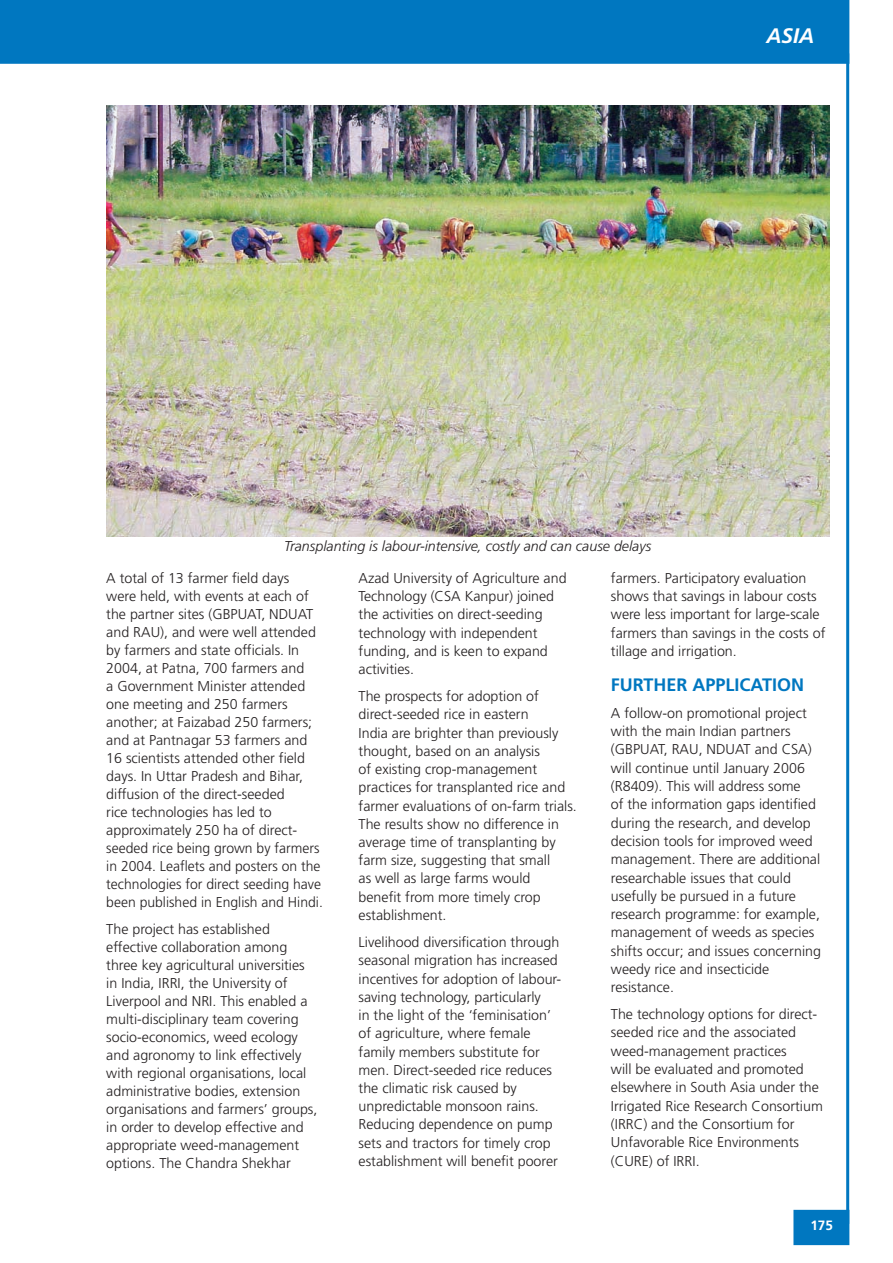
<style>
.page{position:relative;width:893px;height:1263px;background:#fff}
.page>*{position:absolute;margin:0;border:0;box-sizing:border-box;transform-origin:0 0}
.t1{font:italic 700 21px "Frutiger";color:#fff}
.NRInt-Ahead{font:700 18px "Frutiger";color:#0077c0}
.NRInt-Body{font:300 14.25px/18.3px "Frutiger";color:#231f20}
.t2{font:italic 300 14.25px "Frutiger";color:#231f20}
.t3{font:700 13.5px "Frutiger";color:#fff}
</style>
<div class="page">
<div style="left:0;top:0;width:849px;height:64px;background:#0077c0"></div>
<hr style="left:846px;top:53px;width:3px;height:1171px;background:#0077c0">
<div style="left:794px;top:1210px;width:55px;height:34px;background:#0077c0"></div>
<div style="left:793px;top:1210px;width:56px;height:35px;border:2px solid #0077c0"></div>
<img style="left:106px;top:105px;width:723px;height:431px">
<h1 class="t1" style="left:766px;top:24px;width:49px">ASIA</h1>
<p class="t2" style="left:284px;top:538px;width:368px">Transplanting is labour-intensive, costly and can cause delays</p>
<p class="NRInt-Body" style="left:106px;top:569px;width:218px">A total of 13 farmer field days<br>were held, with events at each of the partner sites (GBPUAT, NDUAT and RAU), and were well attended by farmers and state officials. In<br>2004, at Patna, 700 farmers and<br>a Government Minister attended one meeting and 250 farmers another; at Faizabad 250 farmers; and at Pantnagar 53 farmers and<br>16 scientists attended other field days. In Uttar Pradesh and Bihar, diffusion of the direct-seeded<br>rice technologies has led to approximately 250 ha of direct&shy;seeded rice being grown by farmers in 2004. Leaflets and posters on the technologies for direct seeding have been published in English and Hindi.</p>
<p class="NRInt-Body" style="left:106px;top:920px;width:213px">The project has established effective collaboration among three key agricultural universities in India, IRRI, the University of Liverpool and NRI. This enabled a multi-disciplinary team covering socio-economics, weed ecology and agronomy to link effectively with regional organisations, local administrative bodies, extension organisations and farmers’ groups, in order to develop effective and appropriate weed-management options. The Chandra Shekhar</p>
<p class="NRInt-Body" style="left:359px;top:569px;width:209px">Azad University of Agriculture and<br>Technology (CSA Kanpur) joined the activities on direct-seeding technology with independent funding, and is keen to expand activities.</p>
<p class="NRInt-Body" style="left:359px;top:687px;width:220px">The prospects for adoption of direct-seeded rice in eastern<br>India are brighter than previously thought, based on an analysis<br>of existing crop-management practices for transplanted rice and farmer evaluations of on-farm trials.<br>The results show no difference in average time of transplanting by farm size, suggesting that small<br>as well as large farms would<br>benefit from more timely crop establishment.</p>
<p class="NRInt-Body" style="left:359px;top:933px;width:204px">Livelihood diversification through seasonal migration has increased incentives for adoption of labour&shy;saving technology, particularly<br>in the light of the ‘feminisation’ of agriculture, where female family members substitute for men. Direct-seeded rice reduces the climatic risk caused by unpredictable monsoon rains.<br>Reducing dependence on pump sets and tractors for timely crop establishment will benefit poorer</p>
<p class="NRInt-Body" style="left:611px;top:569px;width:216px">farmers. Participatory evaluation shows that savings in labour costs were less important for large-scale farmers than savings in the costs of tillage and irrigation.</p>
<p class="NRInt-Ahead" style="left:611px;top:674px;width:195px">FURTHER APPLICATION</p>
<p class="NRInt-Body" style="left:611px;top:704px;width:212px">A follow-on promotional project with the main Indian partners (GBPUAT, RAU, NDUAT and CSA) will continue until January 2006 (R8409). This will address some<br>of the information gaps identified during the research, and develop decision tools for improved weed management. There are additional researchable issues that could usefully be pursued in a future research programme: for example, management of weeds as species shifts occur; and issues concerning weedy rice and insecticide resistance.</p>
<p class="NRInt-Body" style="left:611px;top:1005px;width:213px">The technology options for direct&shy;seeded rice and the associated weed-management practices<br>will be evaluated and promoted elsewhere in South Asia under the<br>Irrigated Rice Research Consortium (IRRC) and the Consortium for<br>Unfavorable Rice Environments (CURE) of IRRI.</p>
<p class="t3" style="left:810px;top:1217px;width:24px">175</p>
</div>
